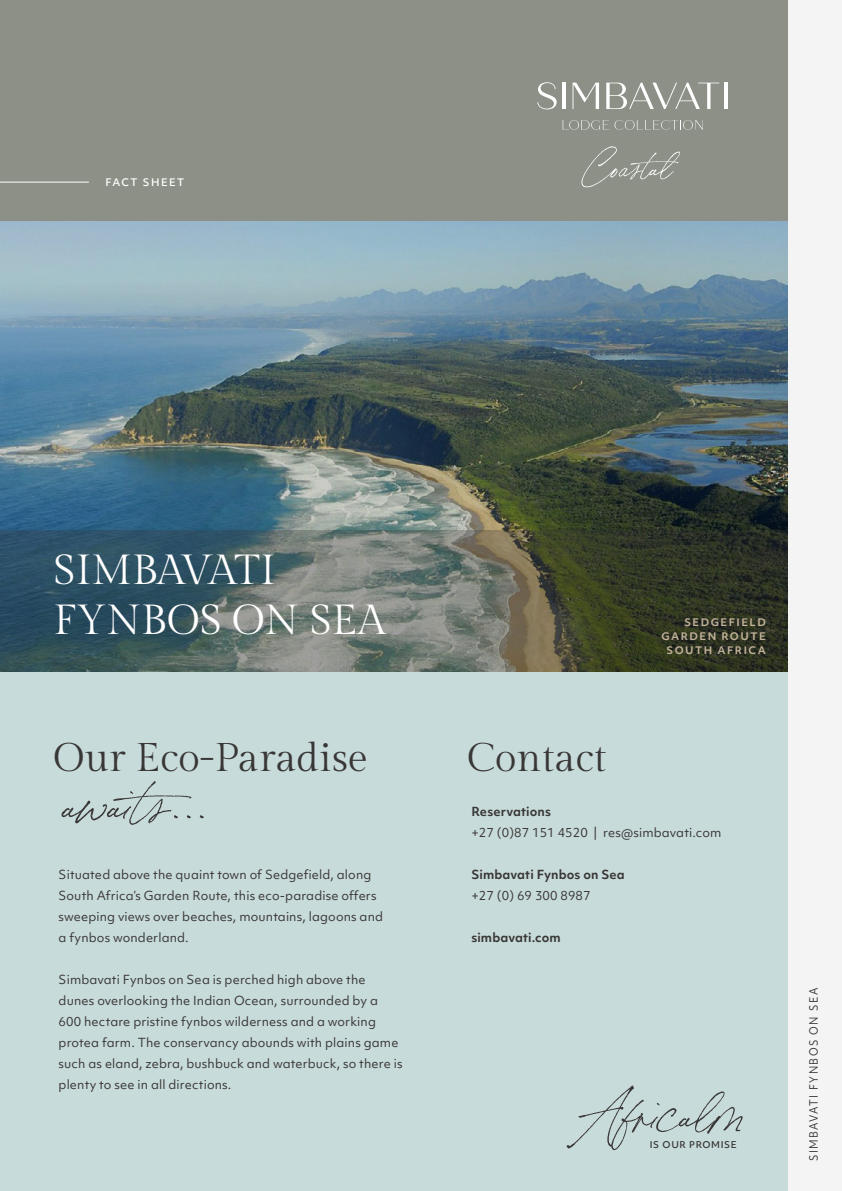
<style>
.page{position:relative;width:842px;height:1191px;background:#fff}
.page>*{position:absolute;margin:0;border:0;box-sizing:border-box;transform-origin:0 0}
.t1{font:55px "Bon Vivant";color:#393636}
.t2{font:50px "Bon Vivant";color:#393636}
.t3{font:42px/50px "Gilda Display";color:#fff}
.t4{font:40px "Gilda Display";color:#393636}
.t5{font:12px/21px "Objektiv Mk 1";letter-spacing:.01em;color:#393636}
.t6{font:700 12px "Objektiv Mk 1";letter-spacing:.01em;color:#393636}
.t7{font:11px "Objektiv Mk 1";letter-spacing:.15em;color:#393636;scale:.88 1}
.t8{font:700 10px/14px "Objektiv Mk 1";letter-spacing:.15em;color:#c2b29a;text-align:right}
.t9{font:500 10px "Objektiv Mk 1";letter-spacing:.15em;color:#fff}
.t10{font:500 9px "Objektiv Mk 1";letter-spacing:.07em;color:#393636}
</style>
<div class="page">
<div style="left:787px;top:0;width:55px;height:1191px;background:#f4f4f4"></div>
<div style="left:0;top:660px;width:787px;height:531px;background:#c7dbda"></div>
<img style="left:0;top:221px;width:787px;height:309px">
<div style="left:0;top:0;width:787px;height:221px;background:#8d9087"></div>
<svg style="left:0;top:530px;width:787px;height:142px;background:#4e5b56"></svg>
<svg style="left:537px;top:82px;width:20px;height:27px"></svg>
<hr style="left:562px;top:83px;width:3px;height:26px;background:#fff">
<svg style="left:572px;top:83px;width:27px;height:26px"></svg>
<svg style="left:606px;top:83px;width:113px;height:26px"></svg>
<hr style="left:724px;top:83px;width:3px;height:26px;background:#fff">
<svg style="left:563px;top:120px;width:140px;height:10px"></svg>
<svg style="left:581px;top:146px;width:99px;height:41px"></svg>
<hr style="left:0;top:182px;width:89px;height:1px;background:#fff">
<p class="t9" style="left:106px;top:175px;width:80px">FACT SHEET</p>
<h3 class="t3" style="left:54px;top:546px;width:333px">SIMBAVATI<br>FYNBOS ON SEA</h3>
<p class="t8" style="left:661px;top:614px;width:106px">SEDGEFIELD<br>GARDEN ROUTE<br>SOUTH AFRICA</p>
<h3 class="t4" style="left:54px;top:735px;width:316px">Our Eco-Paradise</h3>
<h3 class="t4" style="left:467px;top:735px;width:141px">Contact</h3>
<h1 class="t1" style="left:61px;top:766px;width:148px">awaits...</h1>
<p class="t6" style="left:471px;top:803px;width:81px">Reservations</p>
<p class="t5" style="left:471px;top:822px;width:251px">+27 (0)87 151 4520 | res@simbavati.com</p>
<p class="t6" style="left:471px;top:866px;width:155px">Simbavati Fynbos on Sea</p>
<p class="t5" style="left:471px;top:885px;width:121px">+27 (0) 69 300 8987</p>
<p class="t6" style="left:471px;top:929px;width:91px">simbavati.com</p>
<p class="t5" style="left:59px;top:864px;width:326px">Situated above the quaint town of Sedgefield, along South Africa’s Garden Route, this eco-paradise offers sweeping views over beaches, mountains, lagoons and a fynbos wonderland.</p>
<p class="t5" style="left:59px;top:969px;width:345px">Simbavati Fynbos on Sea is perched high above the dunes overlooking the Indian Ocean, surrounded by a 600 hectare pristine fynbos wilderness and a working protea farm. The conservancy abounds with plains game such as eland, zebra, bushbuck and waterbuck, so there is plenty to see in all directions.</p>
<h2 class="t2" style="left:575px;top:1080px;width:170px">Africalm</h2>
<p class="t10" style="left:650px;top:1138px;width:89px">IS OUR PROMISE</p>
<p class="t7" style="left:806px;top:1161px;width:198px;rotate:-90deg">SIMBAVATI FYNBOS ON SEA</p>
</div>
